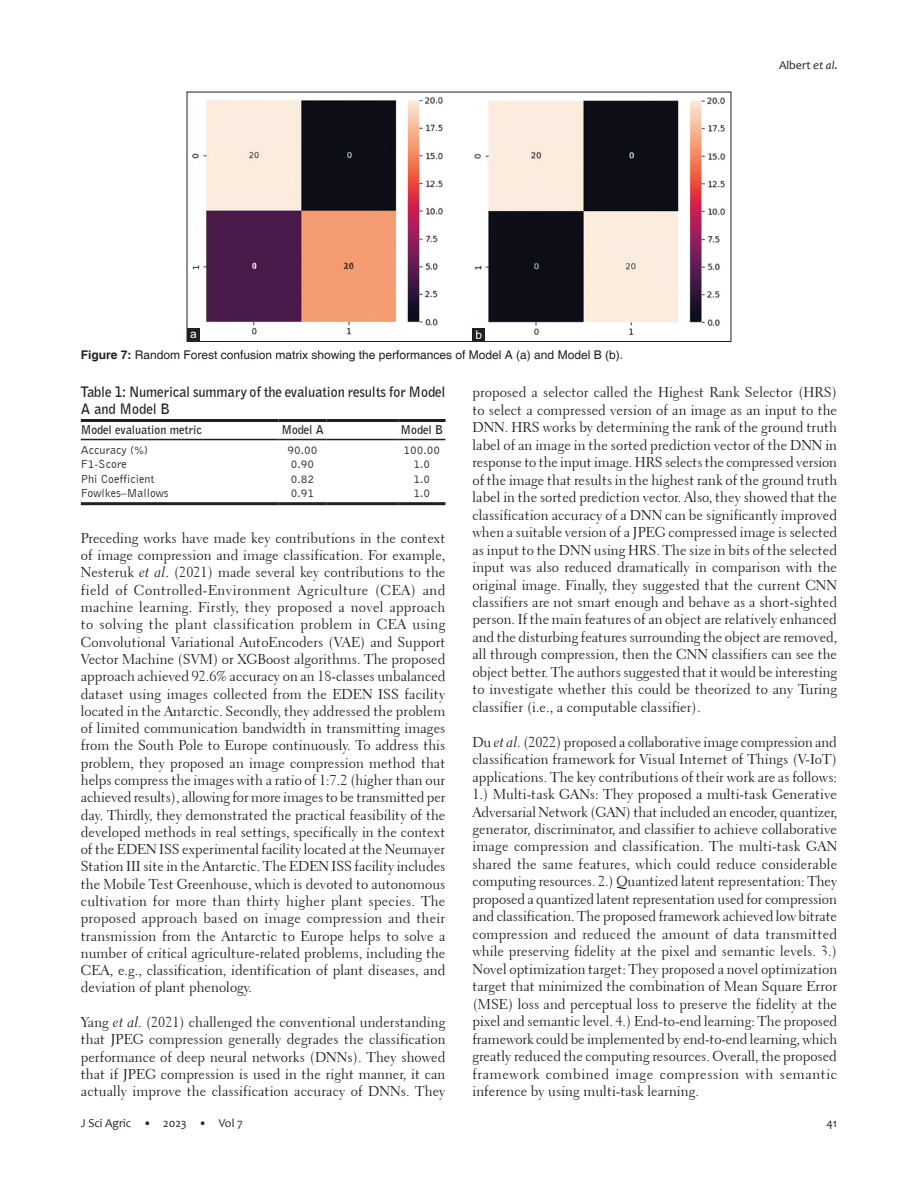
<style>
.page{position:relative;width:918px;height:1188px;background:#fff}
.page>*{position:absolute;margin:0;border:0;box-sizing:border-box;transform-origin:0 0}
.TX{font:14.25px/17.5px "Transitional 521 BT Roman A";color:#231f20;text-align:justify}
.TT{font:700 14.25px/17.1px "Bell Gothic BT";letter-spacing:-.005em;color:#231f20}
.FGC{font:12px "Helvetica";color:#231f20}
.TB{font:12px "Bell Gothic BT";color:#231f20}
.TCH{font:700 12px "Bell Gothic BT";color:#231f20}
.t1{font:12px "Candara";color:#231f20}
.TBL{font:12px "Bell Gothic BT";color:#231f20}
.LABEL{font:12px "Arial";color:#fff}
.s1{font-weight:700}
.s2{font-style:italic}
.s3{font-family:"Transitional 521 BT Cursive A"}
</style>
<div class="page">
<hr style="left:81px;top:502px;width:126px;height:3px;background:#231f20">
<hr style="left:207px;top:502px;width:72px;height:3px;background:#231f20">
<hr style="left:279px;top:502px;width:48px;height:3px;background:#231f20">
<hr style="left:327px;top:502px;width:71px;height:3px;background:#231f20">
<hr style="left:398px;top:502px;width:48px;height:3px;background:#231f20">
<hr style="left:81px;top:439px;width:126px;height:1px;background:#231f20">
<hr style="left:207px;top:439px;width:72px;height:1px;background:#231f20">
<hr style="left:279px;top:439px;width:48px;height:1px;background:#231f20">
<hr style="left:327px;top:439px;width:71px;height:1px;background:#231f20">
<hr style="left:398px;top:439px;width:48px;height:1px;background:#231f20">
<hr style="left:81px;top:419px;width:126px;height:3px;background:#231f20">
<hr style="left:207px;top:419px;width:72px;height:3px;background:#231f20">
<hr style="left:279px;top:419px;width:48px;height:3px;background:#231f20">
<hr style="left:327px;top:419px;width:71px;height:3px;background:#231f20">
<hr style="left:398px;top:419px;width:48px;height:3px;background:#231f20">
<img style="left:189px;top:97px;width:537px;height:238px">
<div style="left:187px;top:92px;width:544px;height:250px;border:1px solid #231f20"></div>
<div style="left:187px;top:329px;width:13px;height:12px;background:#231f20"></div>
<div style="left:472px;top:328px;width:13px;height:13px;background:#231f20"></div>
<p class="LABEL" style="left:190px;top:326px;width:8px">a</p>
<p class="LABEL" style="left:476px;top:327px;width:8px">b</p>
<p class="FGC" style="left:81px;top:348px;width:544px"><span class="s1">Figure 7:</span> Random Forest confusion matrix showing the performances of Model A (a) and Model B (b).</p>
<p class="t1" style="left:779px;top:58px;width:60px">Albert <span class="s2">et al</span>.</p>
<p class="TT" style="left:81px;top:383px;width:366px">Table 1: Numerical summary of the evaluation results for Model<br>A and Model B</p>
<p class="TCH" style="left:81px;top:422px;width:122px">Model evaluation metric</p>
<p class="TCH" style="left:281px;top:422px;width:44px">Model A</p>
<p class="TCH" style="left:401px;top:422px;width:44px">Model B</p>
<p class="TB" style="left:81px;top:442px;width:69px">Accuracy (%)</p>
<p class="TB" style="left:288px;top:442px;width:32px">90.00</p>
<p class="TB" style="left:404px;top:442px;width:38px">100.00</p>
<p class="TB" style="left:81px;top:457px;width:48px">F1-Score</p>
<p class="TB" style="left:291px;top:457px;width:25px">0.90</p>
<p class="TB" style="left:414px;top:457px;width:18px">1.0</p>
<p class="TB" style="left:81px;top:471px;width:75px">Phi Coefficient</p>
<p class="TB" style="left:291px;top:471px;width:25px">0.82</p>
<p class="TB" style="left:414px;top:471px;width:18px">1.0</p>
<p class="TBL" style="left:81px;top:486px;width:89px">Fowlkes–Mallows</p>
<p class="TBL" style="left:291px;top:486px;width:25px">0.91</p>
<p class="TBL" style="left:414px;top:486px;width:18px">1.0</p>
<p class="TX" style="left:81px;top:529px;width:366px">Preceding works have made key contributions in the context of image compression and image classification. For example, Nesteruk <span class="s3">et al</span>. (2021) made several key contributions to the field of Controlled-Environment Agriculture (CEA) and machine learning. Firstly, they proposed a novel approach to solving the plant classification problem in CEA using Convolutional Variational AutoEncoders (VAE) and Support Vector Machine (SVM) or XGBoost algorithms. The proposed approach achieved 92.6% accuracy on an 18-classes unbalanced dataset using images collected from the EDEN ISS facility located in the Antarctic. Secondly, they addressed the problem of limited communication bandwidth in transmitting images from the South Pole to Europe continuously. To address this problem, they proposed an image compression method that helps compress the images with a ratio of 1:7.2 (higher than our achieved results), allowing for more images to be transmitted per day. Thirdly, they demonstrated the practical feasibility of the developed methods in real settings, specifically in the context of the EDEN ISS experimental facility located at the Neumayer Station III site in the Antarctic. The EDEN ISS facility includes the Mobile Test Greenhouse, which is devoted to autonomous cultivation for more than thirty higher plant species. The proposed approach based on image compression and their transmission from the Antarctic to Europe helps to solve a number of critical agriculture-related problems, including the CEA, e.g., classification, identification of plant diseases, and deviation of plant phenology.</p>
<p class="TX" style="left:81px;top:1014px;width:366px">Yang <span class="s3">et al</span>. (2021) challenged the conventional understanding that JPEG compression generally degrades the classification performance of deep neural networks (DNNs). They showed that if JPEG compression is used in the right manner, it can actually improve the classification accuracy of DNNs. They</p>
<p class="TX" style="left:472px;top:384px;width:366px">proposed a selector called the Highest Rank Selector (HRS) to select a compressed version of an image as an input to the DNN. HRS works by determining the rank of the ground truth label of an image in the sorted prediction vector of the DNN in response to the input image. HRS selects the compressed version of the image that results in the highest rank of the ground truth label in the sorted prediction vector. Also, they showed that the classification accuracy of a DNN can be significantly improved when a suitable version of a JPEG compressed image is selected as input to the DNN using HRS. The size in bits of the selected input was also reduced dramatically in comparison with the original image. Finally, they suggested that the current CNN classifiers are not smart enough and behave as a short-sighted person. If the main features of an object are relatively enhanced and the disturbing features surrounding the object are removed, all through compression, then the CNN classifiers can see the object better. The authors suggested that it would be interesting to investigate whether this could be theorized to any Turing classifier (i.e., a computable classifier).</p>
<p class="TX" style="left:472px;top:733px;width:366px">Du <span class="s3">et al</span>. (2022) proposed a collaborative image compression and classification framework for Visual Internet of Things (V-IoT) applications. The key contributions of their work are as follows:<br>1.) Multi-task GANs: They proposed a multi-task Generative Adversarial Network (GAN) that included an encoder, quantizer, generator, discriminator, and classifier to achieve collaborative image compression and classification. The multi-task GAN shared the same features, which could reduce considerable computing resources. 2.) Quantized latent representation: They proposed a quantized latent representation used for compression and classification. The proposed framework achieved low bitrate compression and reduced the amount of data transmitted while preserving fidelity at the pixel and semantic levels. 3.)<br>Novel optimization target: They proposed a novel optimization target that minimized the combination of Mean Square Error (MSE) loss and perceptual loss to preserve the fidelity at the pixel and semantic level. 4.) End-to-end learning: The proposed framework could be implemented by end-to-end learning, which greatly reduced the computing resources. Overall, the proposed framework combined image compression with semantic inference by using multi-task learning.</p>
<p class="t1" style="left:81px;top:1115px;width:163px">J Sci Agric • 2023 • Vol 7</p>
<p class="t1" style="left:827px;top:1115px;width:12px">41</p>
</div>
